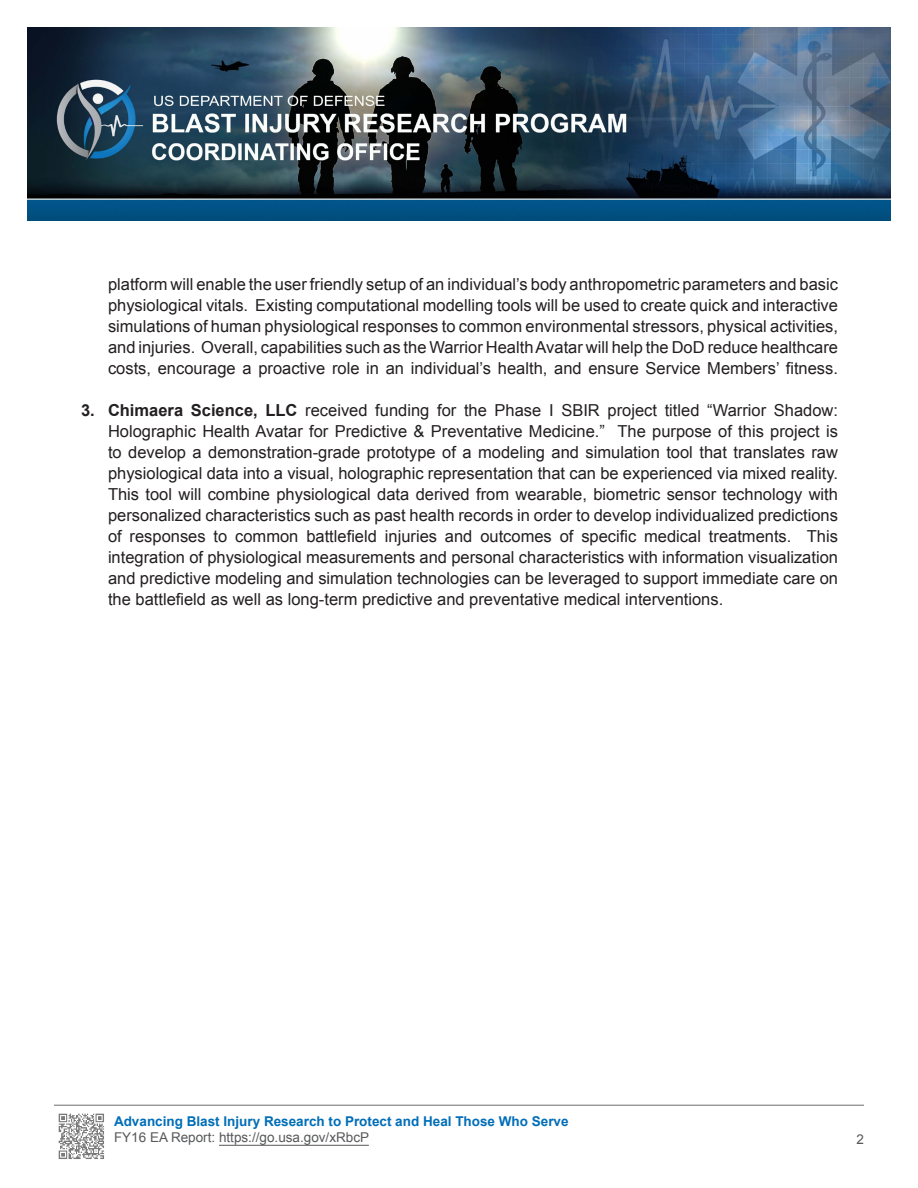
<style>
.page{position:relative;width:918px;height:1188px;background:#fff}
.page>*{position:absolute;margin:0;border:0;box-sizing:border-box;transform-origin:0 0}
.t1{font:16.5px/21px "Arial";color:#231f20;text-align:justify}
.t2{font:700 13.5px "Arial";color:#006eb8}
.t3{font:13.5px "Arial";color:#57585a}
.s1{font-weight:700}
</style>
<div class="page">
<img style="left:27px;top:27px;width:864px;height:193px">
<hr style="left:219px;top:1145px;width:150px;height:1px;background:#57585a">
<img style="left:58px;top:1113px;width:46px;height:46px">
<hr style="left:54px;top:1105px;width:810px;height:1px;background:#6c6d70">
<p class="t1" style="left:108px;top:273px;width:732px">platform will enable the user friendly setup of an individual’s body anthropometric parameters and basic physiological vitals. Existing computational modelling tools will be used to create quick and interactive simulations of human physiological responses to common environmental stressors, physical activities, and injuries. Overall, capabilities such as the Warrior Health Avatar will help the DoD reduce healthcare costs, encourage a proactive role in an individual’s health, and ensure Service Members’ fitness.</p>
<p class="t1" style="left:108px;top:399px;width:732px;text-indent:-27px"><span class="s1">3. Chimaera Science, LLC</span> received funding for the Phase I SBIR project titled “Warrior Shadow:<br>Holographic Health Avatar for Predictive &amp; Preventative Medicine.” The purpose of this project is to develop a demonstration-grade prototype of a modeling and simulation tool that translates raw physiological data into a visual, holographic representation that can be experienced via mixed reality.<br>This tool will combine physiological data derived from wearable, biometric sensor technology with personalized characteristics such as past health records in order to develop individualized predictions of responses to common battlefield injuries and outcomes of specific medical treatments. This integration of physiological measurements and personal characteristics with information visualization and predictive modeling and simulation technologies can be leveraged to support immediate care on the battlefield as well as long-term predictive and preventative medical interventions.</p>
<p class="t2" style="left:114px;top:1112px;width:456px">Advancing Blast Injury Research to Protect and Heal Those Who Serve</p>
<p class="t3" style="left:114px;top:1129px;width:257px">FY16 EA Report: https://go.usa.gov/xRbcP</p>
<p class="t3" style="left:856px;top:1130px;width:9px">2</p>
</div>
